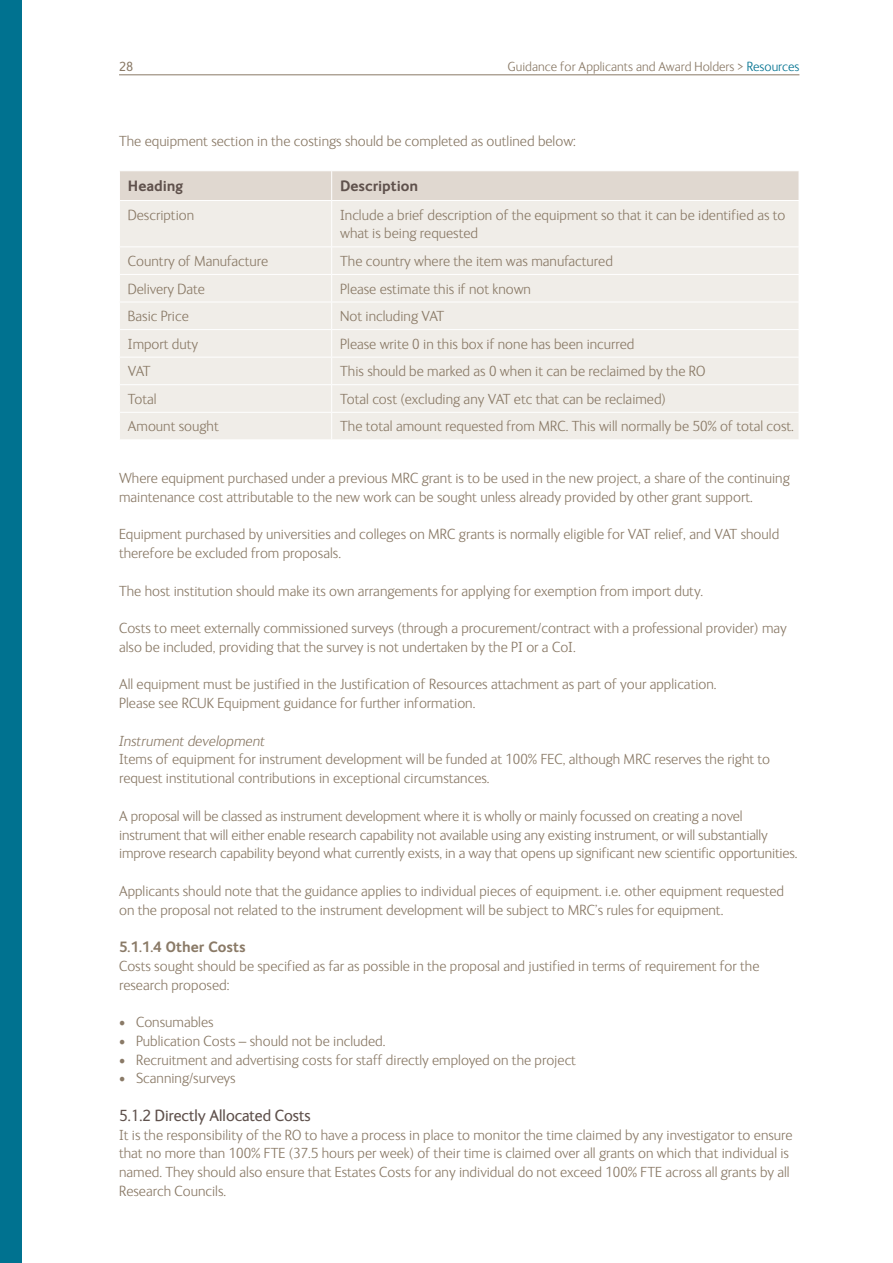
<style>
.page{position:relative;width:893px;height:1263px;background:#fff}
.page>*{position:absolute;margin:0;border:0;box-sizing:border-box;transform-origin:0 0}
.t1{font:16.5px "FS Ingrid";color:#5f514c}
.t2{font:300 15px/18.8px "FS Ingrid";color:#8a7a67}
.t3{font:italic 300 15px "FS Ingrid";color:#8a7a67}
.t4{font:700 15px "FS Ingrid";color:#5f514c}
.t5{font:700 15px "FS Ingrid";color:#8a7a67}
.t6{font:300 13.5px "FS Ingrid";color:#8a7a67}
.t7{font:13.5px "FS Ingrid";color:#8a7a67}
.s1{color:#007290}
</style>
<div class="page">
<hr style="left:119px;top:75px;width:680px;height:1px;background:#8a7a67">
<div style="left:0;top:0;width:21px;height:1263px;background:#007290"></div>
<div style="left:120px;top:201px;width:679px;height:238px;background:#f0ede8"></div>
<div style="left:120px;top:171px;width:679px;height:29px;background:#e0d8d0"></div>
<hr style="left:331px;top:201px;width:1px;height:45px;background:#fff">
<hr style="left:119px;top:246px;width:213px;height:1px;background:#fff">
<hr style="left:332px;top:246px;width:467px;height:1px;background:#fff">
<hr style="left:119px;top:274px;width:213px;height:1px;background:#fff">
<hr style="left:332px;top:274px;width:467px;height:1px;background:#fff">
<hr style="left:119px;top:302px;width:213px;height:1px;background:#fff">
<hr style="left:332px;top:302px;width:467px;height:1px;background:#fff">
<hr style="left:119px;top:329px;width:213px;height:1px;background:#fff">
<hr style="left:332px;top:329px;width:467px;height:1px;background:#fff">
<hr style="left:119px;top:357px;width:213px;height:1px;background:#fff">
<hr style="left:332px;top:357px;width:467px;height:1px;background:#fff">
<hr style="left:119px;top:384px;width:213px;height:1px;background:#fff">
<hr style="left:332px;top:384px;width:467px;height:1px;background:#fff">
<hr style="left:119px;top:412px;width:213px;height:1px;background:#fff">
<hr style="left:332px;top:412px;width:467px;height:1px;background:#fff">
<svg style="left:331px;top:247px;width:1px;height:192px"></svg>
<p class="t7" style="left:119px;top:59px;width:16px">28</p>
<p class="t6" style="left:508px;top:59px;width:293px">Guidance for Applicants and Award Holders &gt; <span class="s1">Resources</span></p>
<p class="t2" style="left:119px;top:132px;width:458px">The equipment section in the costings should be completed as outlined below:</p>
<p class="t4" style="left:128px;top:177px;width:57px">Heading</p>
<p class="t4" style="left:340px;top:177px;width:80px">Description</p>
<p class="t2" style="left:128px;top:206px;width:68px">Description</p>
<p class="t2" style="left:340px;top:206px;width:447px">Include a brief description of the equipment so that it can be identified as to what is being requested</p>
<p class="t2" style="left:128px;top:252px;width:142px">Country of Manufacture</p>
<p class="t2" style="left:340px;top:252px;width:274px">The country where the item was manufactured</p>
<p class="t2" style="left:128px;top:279px;width:79px">Delivery Date</p>
<p class="t2" style="left:340px;top:279px;width:192px">Please estimate this if not known</p>
<p class="t2" style="left:128px;top:307px;width:62px">Basic Price</p>
<p class="t2" style="left:340px;top:307px;width:106px">Not including VAT</p>
<p class="t2" style="left:128px;top:335px;width:72px">Import duty</p>
<p class="t2" style="left:340px;top:335px;width:296px">Please write 0 in this box if none has been incurred</p>
<p class="t2" style="left:128px;top:362px;width:24px">VAT</p>
<p class="t2" style="left:340px;top:362px;width:367px">This should be marked as 0 when it can be reclaimed by the RO</p>
<p class="t2" style="left:128px;top:390px;width:30px">Total</p>
<p class="t2" style="left:340px;top:390px;width:327px">Total cost (excluding any VAT etc that can be reclaimed)</p>
<p class="t2" style="left:128px;top:417px;width:92px">Amount sought</p>
<p class="t2" style="left:340px;top:417px;width:455px">The total amount requested from MRC. This will normally be 50% of total cost.</p>
<p class="t2" style="left:119px;top:469px;width:672px">Where equipment purchased under a previous MRC grant is to be used in the new project, a share of the continuing maintenance cost attributable to the new work can be sought unless already provided by other grant support.</p>
<p class="t2" style="left:119px;top:525px;width:662px">Equipment purchased by universities and colleges on MRC grants is normally eligible for VAT relief, and VAT should therefore be excluded from proposals.</p>
<p class="t2" style="left:119px;top:582px;width:586px">The host institution should make its own arrangements for applying for exemption from import duty.</p>
<p class="t2" style="left:119px;top:619px;width:669px">Costs to meet externally commissioned surveys (through a procurement/contract with a professional provider) may also be included, providing that the survey is not undertaken by the PI or a CoI.</p>
<p class="t2" style="left:119px;top:675px;width:599px">All equipment must be justified in the Justification of Resources attachment as part of your application.<br>Please see RCUK Equipment guidance for further information.</p>
<p class="t3" style="left:119px;top:733px;width:147px">Instrument development</p>
<p class="t2" style="left:119px;top:750px;width:653px">Items of equipment for instrument development will be funded at 100% FEC, although MRC reserves the right to request institutional contributions in exceptional circumstances.</p>
<p class="t2" style="left:119px;top:807px;width:680px">A proposal will be classed as instrument development where it is wholly or mainly focussed on creating a novel instrument that will either enable research capability not available using any existing instrument, or will substantially improve research capability beyond what currently exists, in a way that opens up significant new scientific opportunities.</p>
<p class="t2" style="left:119px;top:882px;width:667px">Applicants should note that the guidance applies to individual pieces of equipment. i.e. other equipment requested on the proposal not related to the instrument development will be subject to MRC’s rules for equipment.</p>
<p class="t5" style="left:119px;top:938px;width:128px">5.1.1.4 Other Costs</p>
<p class="t2" style="left:119px;top:957px;width:642px">Costs sought should be specified as far as possible in the proposal and justified in terms of requirement for the research proposed:</p>
<p class="t2" style="left:119px;top:1013px;width:96px">• Consumables</p>
<p class="t2" style="left:119px;top:1032px;width:268px">• Publication Costs – should not be included.</p>
<p class="t2" style="left:119px;top:1050px;width:458px">• Recruitment and advertising costs for staff directly employed on the project</p>
<p class="t2" style="left:119px;top:1069px;width:118px">• Scanning/surveys</p>
<p class="t1" style="left:119px;top:1106px;width:193px">5.1.2 Directly Allocated Costs</p>
<p class="t2" style="left:119px;top:1125px;width:675px">It is the responsibility of the RO to have a process in place to monitor the time claimed by any investigator to ensure that no more than 100% FTE (37.5 hours per week) of their time is claimed over all grants on which that individual is named. They should also ensure that Estates Costs for any individual do not exceed 100% FTE across all grants by all Research Councils.</p>
</div>
